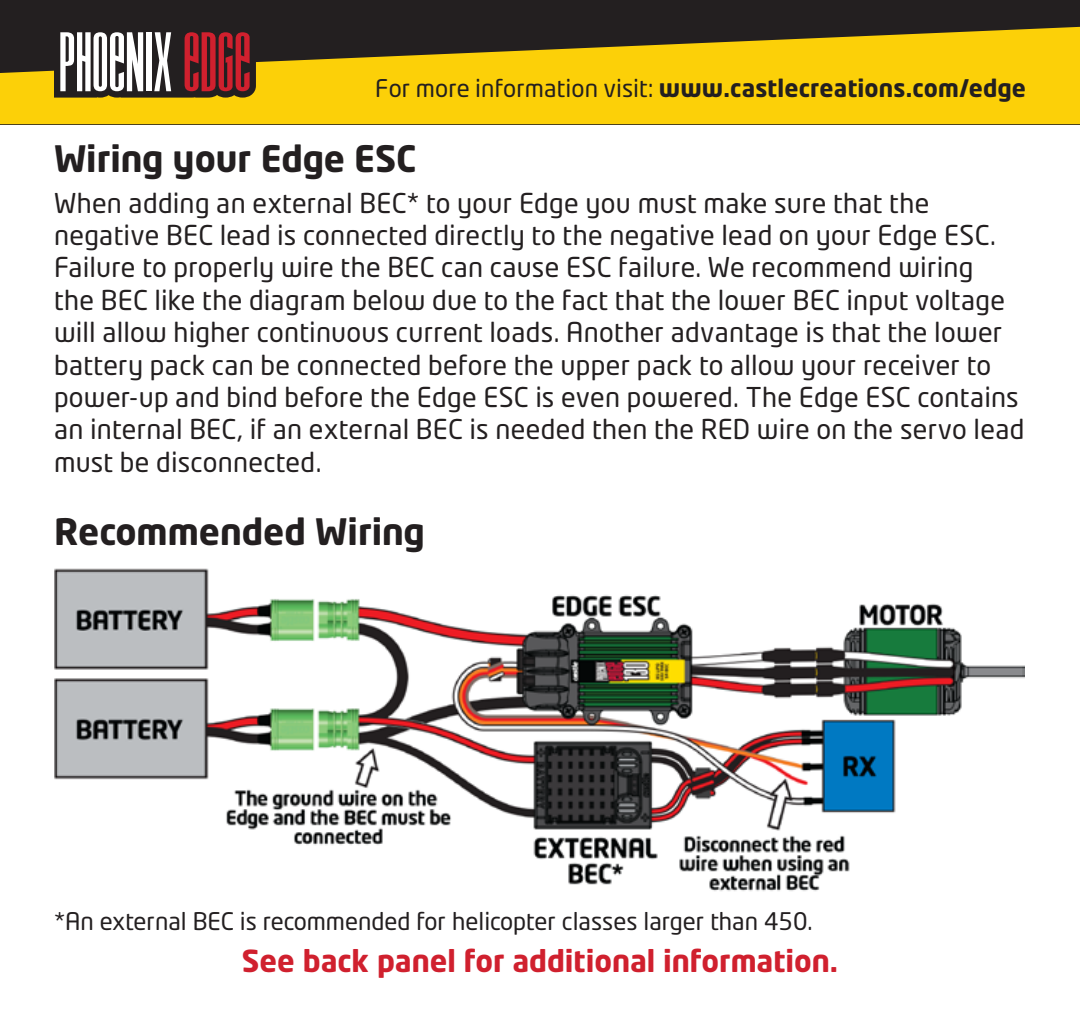
<style>
.page{position:relative;width:1080px;height:1026px;background:#fff}
.page>*{position:absolute;margin:0;border:0;box-sizing:border-box;transform-origin:0 0}
.t1{font:700 36px "Neo Tech Std";color:#231f20}
.t2{font:700 30px "Neo Tech Std";color:#d0202e}
.t3{font:27px/32.4px "Neo Tech Std";letter-spacing:.01em;color:#231f20}
.t4{font:24px "Neo Tech Std";color:#231f20}
.t5{font:700 24px "Neo Tech Std";letter-spacing:.01em;color:#231f20}
.s1{font-weight:400}
</style>
<div class="page">
<img style="left:54px;top:568px;width:970px;height:323px">
<div style="left:0;top:0;width:1080px;height:124px;background:#231f20"></div>
<svg style="left:0;top:27px;width:1080px;height:97px;fill:#fcd008"></svg>
<svg style="left:54px;top:27px;width:202px;height:71px"></svg>
<p class="t5" style="left:375px;top:73px;width:652px"><span class="s1">For more information visit:</span> www.castlecreations.com/edge</p>
<p class="t1" style="left:54px;top:135px;width:364px">Wiring your Edge ESC</p>
<p class="t3" style="left:54px;top:186px;width:972px">When adding an external BEC* to your Edge you must make sure that the negative BEC lead is connected directly to the negative lead on your Edge ESC.<br>Failure to properly wire the BEC can cause ESC failure. We recommend wiring<br>the BEC like the diagram below due to the fact that the lower BEC input voltage will allow higher continuous current loads. Another advantage is that the lower battery pack can be connected before the upper pack to allow your receiver to power-up and bind before the Edge ESC is even powered. The Edge ESC contains an internal BEC, if an external BEC is needed then the RED wire on the servo lead must be disconnected.</p>
<p class="t1" style="left:54px;top:509px;width:372px">Recommended Wiring</p>
<p class="t4" style="left:54px;top:907px;width:760px">*An external BEC is recommended for helicopter classes larger than 450.</p>
<p class="t2" style="left:242px;top:942px;width:598px">See back panel for additional information.</p>
</div>
